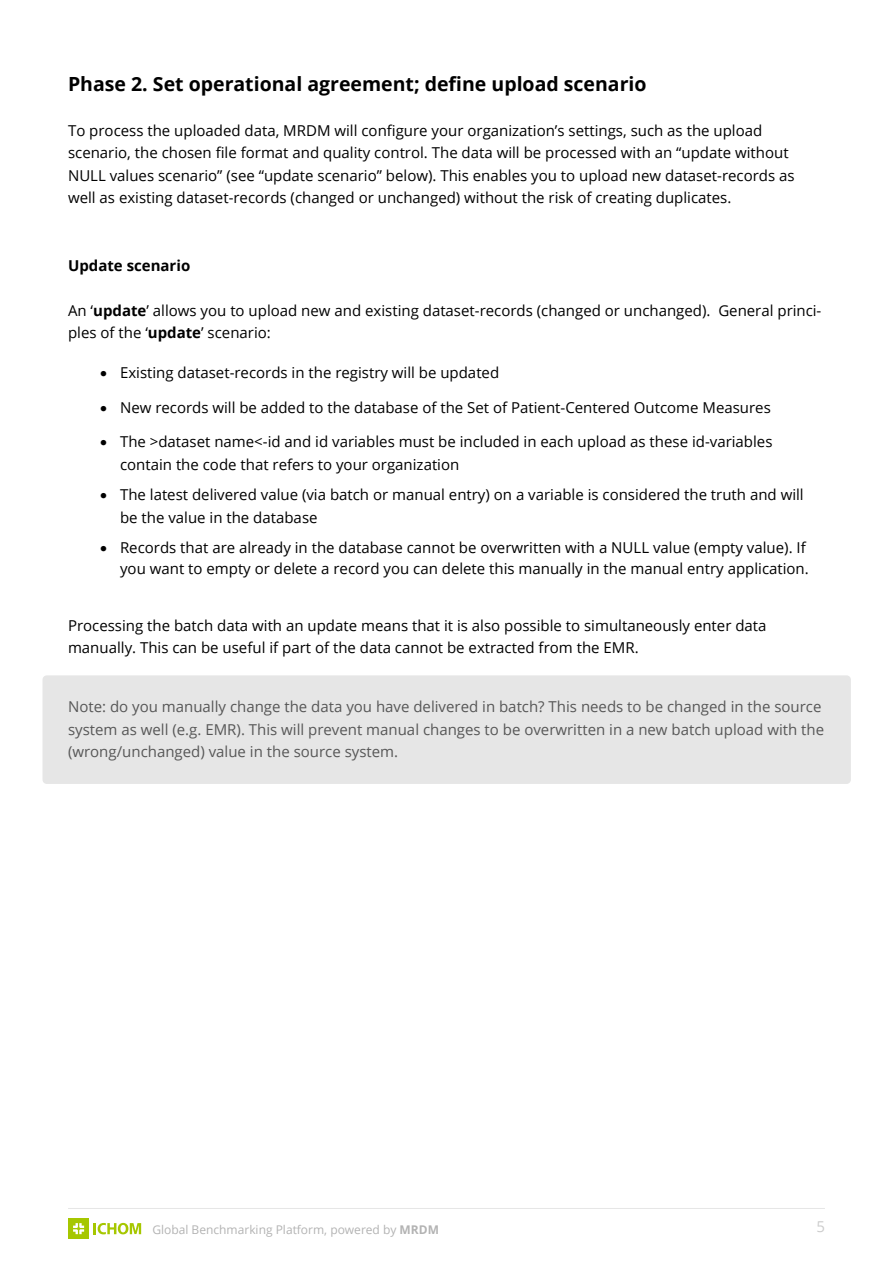
<style>
.page{position:relative;width:893px;height:1263px;background:#fff}
.page>*{position:absolute;margin:0;border:0;box-sizing:border-box;transform-origin:0 0}
.t1{font:700 19.5px "Open Sans";color:#000}
.t2{font:15px/22.5px "Open Sans";color:#000}
.t3{font:15px/22.5px "Open Sans";color:#575757}
.t4{font:700 15px "Open Sans";color:#000}
.t5{font:15px "Open Sans";color:#ccc}
.t6{font:12px "Open Sans";color:#b3b3b3}
.s1{font-weight:700}
</style>
<div class="page">
<hr style="left:68px;top:1208px;width:757px;height:1px;background:#e6e6e6">
<div style="left:68px;top:1218px;width:21px;height:21px;background:#a6c700"></div>
<svg style="left:73px;top:1223px;width:11px;height:11px"></svg>
<svg style="left:94px;top:1223px;width:47px;height:11px"></svg>
<div style="left:43px;top:675px;width:808px;height:109px;background:#e6e6e6;border-radius:4px"></div>
<h1 class="t1" style="left:68px;top:70px;width:580px">Phase 2. Set operational agreement; define upload scenario</h1>
<p class="t2" style="left:68px;top:118px;width:728px">To process the uploaded data, MRDM will configure your organization’s settings, such as the upload scenario, the chosen file format and quality control. The data will be processed with an “update without NULL values scenario” (see “update scenario” below). This enables you to upload new dataset-records as well as existing dataset-records (changed or unchanged) without the risk of creating duplicates.</p>
<p class="t4" style="left:68px;top:254px;width:124px">Update scenario</p>
<p class="t2" style="left:68px;top:298px;width:755px">An ‘<span class="s1">update</span>’ allows you to upload new and existing dataset-records (changed or unchanged). General princi&shy;ples of the ‘<span class="s1">update</span>’ scenario:</p>
<p class="t2" style="left:100px;top:361px;width:401px">• Existing dataset-records in the registry will be updated</p>
<p class="t2" style="left:100px;top:396px;width:672px">• New records will be added to the database of the Set of Patient-Centered Outcome Measures</p>
<p class="t2" style="left:120px;top:430px;width:654px;text-indent:-20px">• The &gt;dataset name&lt;-id and id variables must be included in each upload as these id-variables contain the code that refers to your organization</p>
<p class="t2" style="left:120px;top:483px;width:685px;text-indent:-20px">• The latest delivered value (via batch or manual entry) on a variable is considered the truth and will be the value in the database</p>
<p class="t2" style="left:100px;top:537px;width:710px;line-height:20.9px;text-align:right">• Records that are already in the database cannot be overwritten with a NULL value (empty value). If you want to empty or delete a record you can delete this manually in the manual entry application.</p>
<p class="t2" style="left:68px;top:613px;width:700px">Processing the batch data with an update means that it is also possible to simultaneously enter data manually. This can be useful if part of the data cannot be extracted from the EMR.</p>
<p class="t3" style="left:68px;top:695px;width:758px">Note: do you manually change the data you have delivered in batch? This needs to be changed in the source system as well (e.g. EMR). This will prevent manual changes to be overwritten in a new batch upload with the (wrong/unchanged) value in the source system.</p>
<p class="t6" style="left:152px;top:1221px;width:288px">Global Benchmarking Platform, powered by <span class="s1">MRDM</span></p>
<p class="t5" style="left:816px;top:1216px;width:10px">5</p>
</div>
